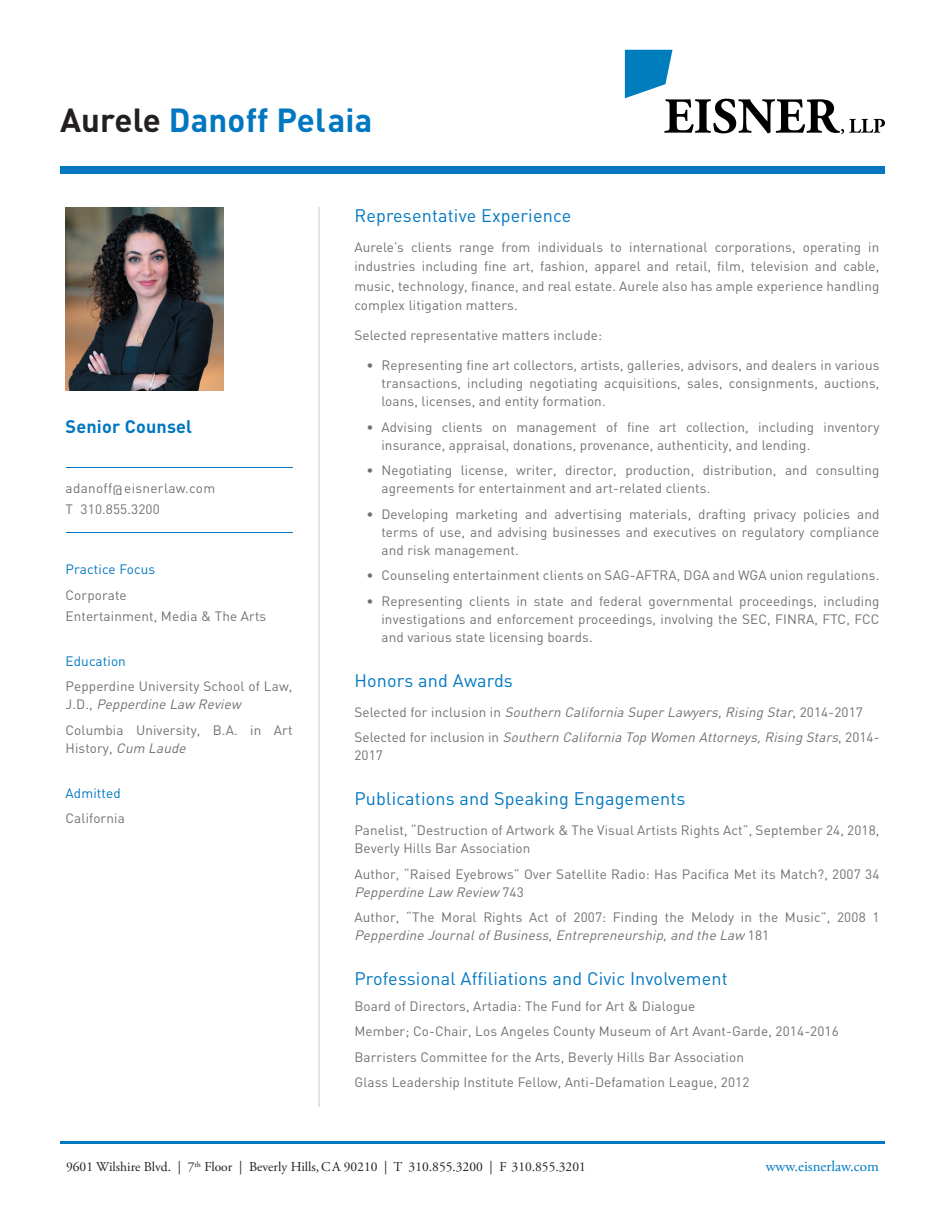
<style>
.page{position:relative;width:945px;height:1215px;background:#fff}
.page>*{position:absolute;margin:0;border:0;box-sizing:border-box;transform-origin:0 0}
.t1{font:700 33px "DIN";letter-spacing:.005em;color:#0077c0}
.t2{font:18px "DIN";letter-spacing:.01em;color:#0077c0}
.t3{font:700 18px "DIN";letter-spacing:.01em;color:#0077c0}
.t4{font:15px "Adobe Garamond Pro";color:#0077c0}
.t5{font:13.5px/18px "DIN";letter-spacing:.01em;color:#717074}
.t6{font:italic 13.5px/25.5px "DIN";color:#717074}
.t7{font:13.5px "Adobe Garamond Pro";color:#231f20}
.t8{font:13.5px "DIN";letter-spacing:.01em;color:#0077c0}
.s1{color:#231f20}
.s2{font-style:italic}
.s3{font-style:normal}
</style>
<div class="page">
<div style="left:60px;top:166px;width:825px;height:7px;background:#0077c0"></div>
<hr style="left:318px;top:207px;width:2px;height:900px;background:#e6e3e6">
<hr style="left:60px;top:1141px;width:825px;height:3px;background:#0077c0">
<svg style="left:625px;top:50px;width:260px;height:84px"></svg>
<img style="left:66px;top:207px;width:158px;height:184px">
<hr style="left:66px;top:467px;width:226px;height:1px;background:#0077c0">
<hr style="left:66px;top:532px;width:226px;height:1px;background:#0077c0">
<h1 class="t1" style="left:60px;top:99px;width:314px"><span class="s1">Aurele</span> Danoff Pelaia</h1>
<h2 class="t3" style="left:66px;top:415px;width:128px">Senior Counsel</h2>
<p class="t5" style="left:66px;top:477px;width:151px;line-height:21px">adanoff@eisnerlaw.com<br>T 310.855.3200</p>
<p class="t8" style="left:66px;top:561px;width:91px">Practice Focus</p>
<p class="t5" style="left:66px;top:584px;width:202px;line-height:21px">Corporate<br>Entertainment, Media &amp; The Arts</p>
<p class="t8" style="left:66px;top:652px;width:62px">Education</p>
<p class="t5" style="left:66px;top:677px;width:228px">Pepperdine University School of Law,<br>J . D . , <span class="s2">Pepperdine Law Review</span></p>
<p class="t5" style="left:66px;top:720px;width:228px">Columbia University, B.A. in Art<br>History, <span class="s2">Cum Laude</span></p>
<p class="t8" style="left:66px;top:784px;width:57px">Admitted</p>
<p class="t5" style="left:66px;top:809px;width:61px">California</p>
<h2 class="t2" style="left:354px;top:204px;width:218px">Representative Experience</h2>
<p class="t5" style="left:354px;top:237px;width:527px;line-height:19.5px;text-align:justify">Aurele’s clients range from individuals to international corporations, operating in industries including fine art, fashion, apparel and retail, film, television and cable, music, technology, finance, and real estate. Aurele also has ample experience handling complex litigation matters.</p>
<p class="t5" style="left:354px;top:326px;width:249px">Selected representative matters include:</p>
<p class="t5" style="left:381px;top:356px;width:500px;text-align:justify;text-indent:-15px">• Representing fine art collectors, artists, galleries, advisors, and dealers in various transactions, including negotiating acquisitions, sales, consignments, auctions, loans, licenses, and entity formation.</p>
<p class="t5" style="left:381px;top:418px;width:500px;text-indent:-15px">• Advising clients on management of fine art collection, including inventory insurance, appraisal, donations, provenance, authenticity, and lending.</p>
<p class="t5" style="left:381px;top:461px;width:500px;text-indent:-15px">• Negotiating license, writer, director, production, distribution, and consulting agreements for entertainment and art-related clients.</p>
<p class="t5" style="left:381px;top:505px;width:500px;text-align:justify;text-indent:-15px">• Developing marketing and advertising materials, drafting privacy policies and terms of use, and advising businesses and executives on regulatory compliance and risk management.</p>
<p class="t5" style="left:366px;top:566px;width:515px">• Counseling entertainment clients on SAG-AFTRA, DGA and WGA union regulations.</p>
<p class="t5" style="left:381px;top:592px;width:500px;text-align:justify;text-indent:-15px">• Representing clients in state and federal governmental proceedings, including investigations and enforcement proceedings, involving the SEC, FINRA, FTC, FCC and various state licensing boards.</p>
<h2 class="t2" style="left:354px;top:669px;width:160px">Honors and Awards</h2>
<p class="t6" style="left:354px;top:699px;width:527px"><span class="s3">S e le c t e d fo r i n c l u s i o n i n</span> Southern California SuperLawyers,Rising Star<span class="s3">, 2 0 1 4 - 2 0 1 7<br>S e le c t e d fo r i n c l u s i o n i n</span> Southern California Top Women Attorneys,Rising Stars<span class="s3">, 2 0 1 4 -</span></p>
<p class="t5" style="left:354px;top:746px;width:30px">2017</p>
<h2 class="t2" style="left:354px;top:787px;width:333px">Publications and Speaking Engagements</h2>
<p class="t5" style="left:354px;top:821px;width:527px">Panelist, “Destruction of Artwork &amp; The Visual Artists Rights Act”, September 24, 2018,<br>Beverly Hills Bar Association</p>
<p class="t5" style="left:354px;top:865px;width:527px">Author, “Raised Eyebrows” Over Satellite Radio: Has Pacifica Met its Match?, 2007 34<br><span class="s2">Pepperdine Law Review</span> 7 4 3</p>
<p class="t5" style="left:354px;top:908px;width:527px">Author, “The Moral Rights Act of 2007: Finding the Melody in the Music”, 2008 1<br><span class="s2">Pepperdine JournalofBusiness,Entrepreneurship,and the Law</span> 1 8 1</p>
<h2 class="t2" style="left:354px;top:967px;width:375px">Professional Affiliations and Civic Involvement</h2>
<p class="t5" style="left:354px;top:993px;width:486px;line-height:25.5px">Board of Directors, Artadia: The Fund for Art &amp; Dialogue<br>Member; Co-Chair, Los Angeles County Museum of Art Avant-Garde, 2014-2016<br>Barristers Committee for the Arts, Beverly Hills Bar Association<br>Glass Leadership Institute Fellow, Anti-Defamation League, 2012</p>
<p class="t7" style="left:66px;top:1159px;width:521px">9601 Wilshire Blvd. | 7<sup>th</sup> Floor | Beverly Hills, CA 90210 | T 310.855.3200 | F 310.855.3201</p>
<p class="t4" style="left:766px;top:1158px;width:115px">www.eisnerlaw.com</p>
</div>
